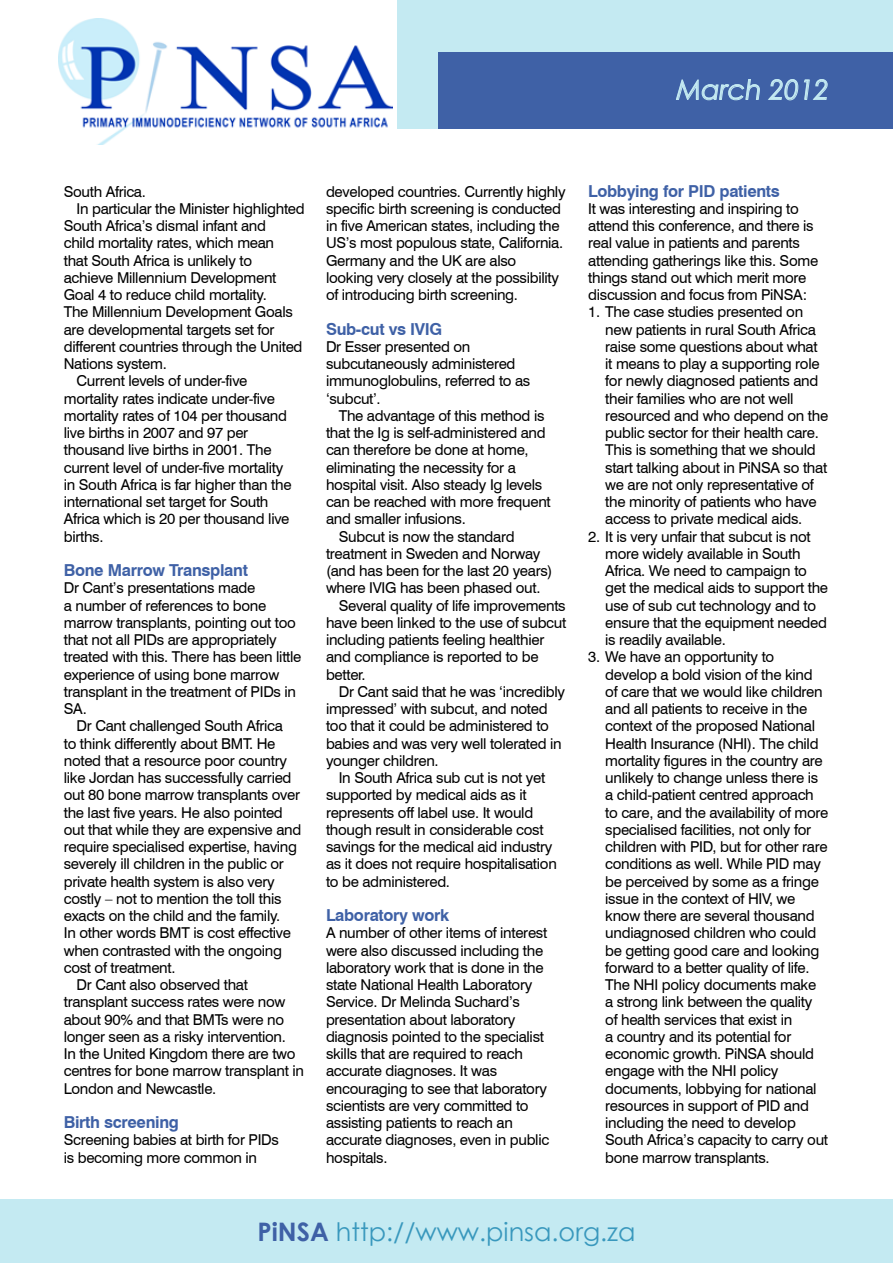
<style>
.page{position:relative;width:893px;height:1263px;background:#fff}
.page>*{position:absolute;margin:0;border:0;box-sizing:border-box;transform-origin:0 0}
.t1{font:italic 27px "Century Gothic";color:#c4eaf2}
.t2{font:25.5px "Century Gothic";color:#3998bd}
.t3{font:700 16.5px "Swiss 721 BT";letter-spacing:-.02em;color:#3f61a6}
.t4{font:15px/17.2px "Swiss 721 BT";letter-spacing:-.02em;color:#000}
.s1{font-weight:700;color:#3f61a6}
</style>
<div class="page">
<div style="left:398px;top:0;width:495px;height:128px;background:#c4eaf2"></div>
<div style="left:439px;top:52px;width:454px;height:76px;background:#3f61a6"></div>
<svg style="left:676px;top:79px;width:84px;height:22px"></svg>
<svg style="left:768px;top:79px;width:60px;height:22px"></svg>
<img style="left:58px;top:18px;width:334px;height:127px">
<div style="left:0;top:1199px;width:893px;height:64px;background:#c4eaf2"></div>
<h1 class="t1" style="left:676px;top:71px;width:154px">March 2012</h1>
<p class="t4" style="left:64px;top:182px;width:84px">South Africa.</p>
<p class="t4" style="left:77px;top:200px;width:230px">In particular the Minister highlighted</p>
<p class="t4" style="left:64px;top:217px;width:204px">South Africa’s dismal infant and</p>
<p class="t4" style="left:64px;top:234px;width:212px">child mortality rates, which mean</p>
<p class="t4" style="left:64px;top:251px;width:190px">that South Africa is unlikely to</p>
<p class="t4" style="left:64px;top:269px;width:214px">achieve Millennium Development</p>
<p class="t4" style="left:64px;top:286px;width:205px">Goal 4 to reduce child mortality.</p>
<p class="t4" style="left:64px;top:303px;width:231px">The Millennium Development Goals</p>
<p class="t4" style="left:64px;top:320px;width:212px">are developmental targets set for</p>
<p class="t4" style="left:64px;top:338px;width:240px">different countries through the United</p>
<p class="t4" style="left:64px;top:355px;width:104px">Nations system.</p>
<p class="t4" style="left:77px;top:372px;width:172px">Current levels of under-five</p>
<p class="t4" style="left:64px;top:389px;width:213px">mortality rates indicate under-five</p>
<p class="t4" style="left:64px;top:407px;width:225px">mortality rates of 104 per thousand</p>
<p class="t4" style="left:64px;top:424px;width:186px">live births in 2007 and 97 per</p>
<p class="t4" style="left:64px;top:441px;width:209px">thousand live births in 2001. The</p>
<p class="t4" style="left:64px;top:458px;width:221px">current level of under-five mortality</p>
<p class="t4" style="left:64px;top:476px;width:229px">in South Africa is far higher than the</p>
<p class="t4" style="left:64px;top:493px;width:206px">international set target for South</p>
<p class="t4" style="left:64px;top:510px;width:227px">Africa which is 20 per thousand live</p>
<p class="t4" style="left:64px;top:527px;width:41px">births.</p>
<p class="t3" style="left:64px;top:560px;width:186px">Bone Marrow Transplant</p>
<p class="t4" style="left:64px;top:579px;width:239px">Dr Cant’s presentations made<br>a number of references to bone marrow transplants, pointing out too that not all PIDs are appropriately treated with this. There has been little experience of using bone marrow transplant in the treatment of PIDs in<br>SA.</p>
<p class="t4" style="left:77px;top:717px;width:208px">Dr Cant challenged South Africa</p>
<p class="t4" style="left:64px;top:734px;width:213px">to think differently about BMT. He</p>
<p class="t4" style="left:64px;top:752px;width:225px">noted that a resource poor country</p>
<p class="t4" style="left:64px;top:769px;width:229px">like Jordan has successfully carried</p>
<p class="t4" style="left:64px;top:786px;width:238px">out 80 bone marrow transplants over</p>
<p class="t4" style="left:64px;top:803px;width:221px">the last five years. He also pointed</p>
<p class="t4" style="left:64px;top:821px;width:239px">out that while they are expensive and</p>
<p class="t4" style="left:64px;top:838px;width:235px">require specialised expertise, having</p>
<p class="t4" style="left:64px;top:855px;width:222px">severely ill children in the public or</p>
<p class="t4" style="left:64px;top:872px;width:212px">private health system is also very</p>
<p class="t4" style="left:64px;top:890px;width:219px">costly – not to mention the toll this</p>
<p class="t4" style="left:64px;top:907px;width:218px">exacts on the child and the family.</p>
<p class="t4" style="left:64px;top:924px;width:229px">In other words BMT is cost effective</p>
<p class="t4" style="left:64px;top:941px;width:220px">when contrasted with the ongoing</p>
<p class="t4" style="left:64px;top:959px;width:113px">cost of treatment.</p>
<p class="t4" style="left:77px;top:976px;width:173px">Dr Cant also observed that</p>
<p class="t4" style="left:64px;top:993px;width:223px">transplant success rates were now</p>
<p class="t4" style="left:64px;top:1010px;width:222px">about 90% and that BMTs were no</p>
<p class="t4" style="left:64px;top:1028px;width:224px">longer seen as a risky intervention.</p>
<p class="t4" style="left:64px;top:1045px;width:233px">In the United Kingdom there are two</p>
<p class="t4" style="left:64px;top:1062px;width:242px">centres for bone marrow transplant in</p>
<p class="t4" style="left:64px;top:1079px;width:154px">London and Newcastle.</p>
<p class="t3" style="left:64px;top:1112px;width:117px">Birth screening</p>
<p class="t4" style="left:64px;top:1131px;width:217px">Screening babies at birth for PIDs is becoming more common in</p>
<p class="t4" style="left:326px;top:182px;width:241px">developed countries. Currently highly specific birth screening is conducted in five American states, including the US’s most populous state, California.<br>Germany and the UK are also looking very closely at the possibility of introducing birth screening.</p>
<p class="t3" style="left:326px;top:319px;width:118px">Sub-cut vs IVIG</p>
<p class="t4" style="left:326px;top:338px;width:206px">Dr Esser presented on subcutaneously administered immunoglobulins, referred to as ‘subcut’.</p>
<p class="t4" style="left:339px;top:407px;width:207px">The advantage of this method is</p>
<p class="t4" style="left:326px;top:424px;width:221px">that the Ig is self-administered and</p>
<p class="t4" style="left:326px;top:441px;width:204px">can therefore be done at home,</p>
<p class="t4" style="left:326px;top:458px;width:191px">eliminating the necessity for a</p>
<p class="t4" style="left:326px;top:476px;width:218px">hospital visit. Also steady Ig levels</p>
<p class="t4" style="left:326px;top:493px;width:226px">can be reached with more frequent</p>
<p class="t4" style="left:326px;top:510px;width:141px">and smaller infusions.</p>
<p class="t4" style="left:339px;top:527px;width:177px">Subcut is now the standard</p>
<p class="t4" style="left:326px;top:545px;width:216px">treatment in Sweden and Norway</p>
<p class="t4" style="left:326px;top:562px;width:228px">(and has been for the last 20 years)</p>
<p class="t4" style="left:326px;top:579px;width:216px">where IVIG has been phased out.</p>
<p class="t4" style="left:339px;top:596px;width:228px">Several quality of life improvements</p>
<p class="t4" style="left:326px;top:614px;width:242px">have been linked to the use of subcut</p>
<p class="t4" style="left:326px;top:631px;width:220px">including patients feeling healthier</p>
<p class="t4" style="left:326px;top:648px;width:214px">and compliance is reported to be</p>
<p class="t4" style="left:326px;top:665px;width:41px">better.</p>
<p class="t4" style="left:339px;top:683px;width:228px">Dr Cant said that he was ‘incredibly</p>
<p class="t4" style="left:326px;top:700px;width:223px">impressed’ with subcut, and noted</p>
<p class="t4" style="left:326px;top:717px;width:225px">too that it could be administered to</p>
<p class="t4" style="left:326px;top:734px;width:237px">babies and was very well tolerated in</p>
<p class="t4" style="left:326px;top:752px;width:114px">younger children.</p>
<p class="t4" style="left:339px;top:769px;width:208px">In South Africa sub cut is not yet</p>
<p class="t4" style="left:326px;top:786px;width:202px">supported by medical aids as it</p>
<p class="t4" style="left:326px;top:803px;width:209px">represents off label use. It would</p>
<p class="t4" style="left:326px;top:821px;width:219px">though result in considerable cost</p>
<p class="t4" style="left:326px;top:838px;width:228px">savings for the medical aid industry</p>
<p class="t4" style="left:326px;top:855px;width:232px">as it does not require hospitalisation</p>
<p class="t4" style="left:326px;top:872px;width:126px">to be administered.</p>
<p class="t3" style="left:326px;top:905px;width:125px">Laboratory work</p>
<p class="t4" style="left:326px;top:924px;width:225px">A number of other items of interest were also discussed including the laboratory work that is done in the state National Health Laboratory<br>Service. Dr Melinda Suchard’s presentation about laboratory diagnosis pointed to the specialist skills that are required to reach accurate diagnoses. It was encouraging to see that laboratory scientists are very committed to assisting patients to reach an accurate diagnoses, even in public hospitals.</p>
<p class="t3" style="left:588px;top:181px;width:193px">Lobbying for PID patients</p>
<p class="t4" style="left:588px;top:200px;width:231px">It was interesting and inspiring to attend this conference, and there is real value in patients and parents attending gatherings like this. Some things stand out which merit more discussion and focus from PiNSA:</p>
<p class="t4" style="left:605px;top:303px;width:225px;text-indent:-17px">1. The case studies presented on new patients in rural South Africa raise some questions about what it means to play a supporting role for newly diagnosed patients and their families who are not well resourced and who depend on the public sector for their health care.<br>This is something that we should start talking about in PiNSA so that we are not only representative of the minority of patients who have access to private medical aids.</p>
<p class="t4" style="left:605px;top:527px;width:224px;text-indent:-17px">2. It is very unfair that subcut is not more widely available in South<br>Africa. We need to campaign to get the medical aids to support the use of sub cut technology and to ensure that the equipment needed is readily available.</p>
<p class="t4" style="left:605px;top:648px;width:225px;text-indent:-17px">3. We have an opportunity to develop a bold vision of the kind of care that we would like children and all patients to receive in the context of the proposed National<br>Health Insurance (NHI). The child mortality figures in the country are unlikely to change unless there is a child-patient centred approach to care, and the availability of more specialised facilities, not only for children with PID, but for other rare conditions as well. While PID may be perceived by some as a fringe issue in the context of HIV, we know there are several thousand undiagnosed children who could be getting good care and looking forward to a better quality of life.<br>The NHI policy documents make<br>a strong link between the quality of health services that exist in<br>a country and its potential for economic growth. PiNSA should engage with the NHI policy documents, lobbying for national resources in support of PID and including the need to develop<br>South Africa’s capacity to carry out bone marrow transplants.</p>
<h2 class="t2" style="left:257px;top:1213px;width:379px"><span class="s1">PiNSA</span> http://www.pinsa.org.za</h2>
</div>
